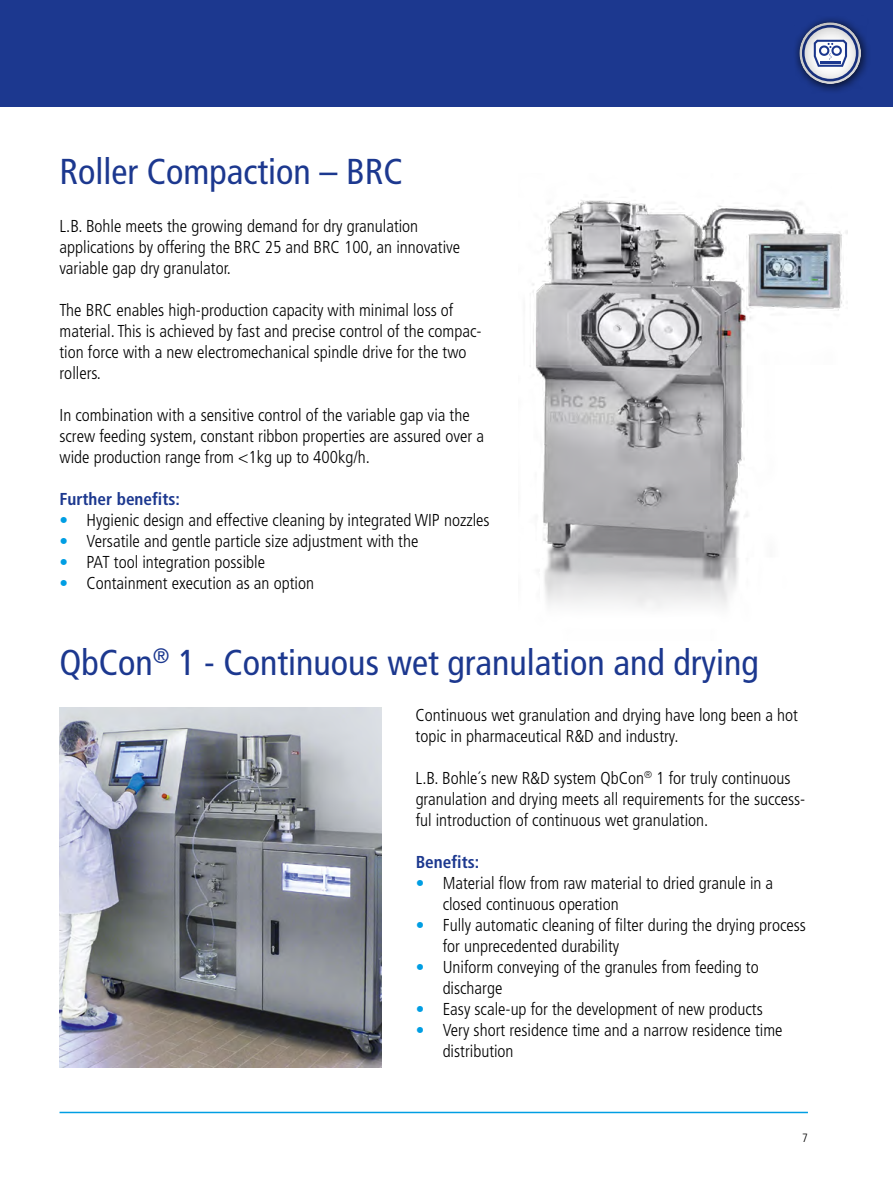
<style>
.page{position:relative;width:893px;height:1191px;background:#fff}
.page>*{position:absolute;margin:0;border:0;box-sizing:border-box;transform-origin:0 0}
.t1{font:condensed 36px "Frutiger LT";color:#1c388f}
.t2{font:300 condensed 17.25px/21px "Frutiger LT";color:#000}
.t3{font:700 condensed 17.25px "Frutiger LT";color:#1c388f}
.t4{font:300 condensed 12px "Frutiger LT";color:#000}
.s1{font-weight:700;color:#009ee3}
</style>
<div class="page">
<img style="left:530px;top:200px;width:317px;height:408px">
<hr style="left:60px;top:1111px;width:748px;height:2px;background:#009ee3">
<div style="left:0;top:0;width:893px;height:106px;background:#1c388f"></div>
<div style="left:792px;top:15px;width:79px;height:79px;background:#000;opacity:.75"></div>
<div style="left:787px;top:12px;width:87px;height:72px;background:#000;opacity:.41"></div>
<img style="left:60px;top:708px;width:322px;height:359px">
<h1 class="t1" style="left:60px;top:151px;width:345px">Roller Compaction – BRC</h1>
<p class="t2" style="left:60px;top:216px;width:402px">L.B. Bohle meets the growing demand for dry granulation applications by offering the BRC 25 and BRC 100, an innovative variable gap dry granulator.</p>
<p class="t2" style="left:60px;top:300px;width:423px">The BRC enables high-production capacity with minimal loss of material. This is achieved by fast and precise control of the compac&shy;tion force with a new electromechanical spindle drive for the two rollers.</p>
<p class="t2" style="left:60px;top:405px;width:426px">In combination with a sensitive control of the variable gap via the screw feeding system, constant ribbon properties are assured over a wide production range from &lt;1kg up to 400kg/h.</p>
<p class="t3" style="left:60px;top:489px;width:122px">Further benefits:</p>
<p class="t2" style="left:60px;top:510px;width:432px"><span class="s1">•</span> Hygienic design and effective cleaning by integrated WIP nozzles</p>
<p class="t2" style="left:60px;top:531px;width:360px"><span class="s1">•</span> Versatile and gentle particle size adjustment with the</p>
<p class="t2" style="left:60px;top:552px;width:207px"><span class="s1">•</span> PAT tool integration possible</p>
<p class="t2" style="left:60px;top:573px;width:256px"><span class="s1">•</span> Containment execution as an option</p>
<h1 class="t1" style="left:60px;top:641px;width:701px">QbCon<sup>®</sup> 1 - Continuous wet granulation and drying</h1>
<p class="t2" style="left:416px;top:704px;width:384px">Continuous wet granulation and drying have long been a hot topic in pharmaceutical R&amp;D and industry.</p>
<p class="t2" style="left:416px;top:767px;width:391px">L.B. Bohle´s new R&amp;D system QbCon<sup>®</sup> 1 for truly continuous granulation and drying meets all requirements for the success&shy;ful introduction of continuous wet granulation.</p>
<p class="t3" style="left:416px;top:851px;width:65px">Benefits:</p>
<p class="t2" style="left:443px;top:872px;width:332px;text-indent:-27px"><span class="s1">•</span> Material flow from raw material to dried granule in a closed continuous operation</p>
<p class="t2" style="left:443px;top:914px;width:365px;text-indent:-27px"><span class="s1">•</span> Fully automatic cleaning of filter during the drying process for unprecedented durability</p>
<p class="t2" style="left:443px;top:956px;width:318px;text-indent:-27px"><span class="s1">•</span> Uniform conveying of the granules from feeding to discharge</p>
<p class="t2" style="left:416px;top:998px;width:349px"><span class="s1">•</span> Easy scale-up for the development of new products</p>
<p class="t2" style="left:443px;top:1019px;width:341px;text-indent:-27px"><span class="s1">•</span> Very short residence time and a narrow residence time distribution</p>
<p class="t4" style="left:802px;top:1130px;width:7px">7</p>
</div>
